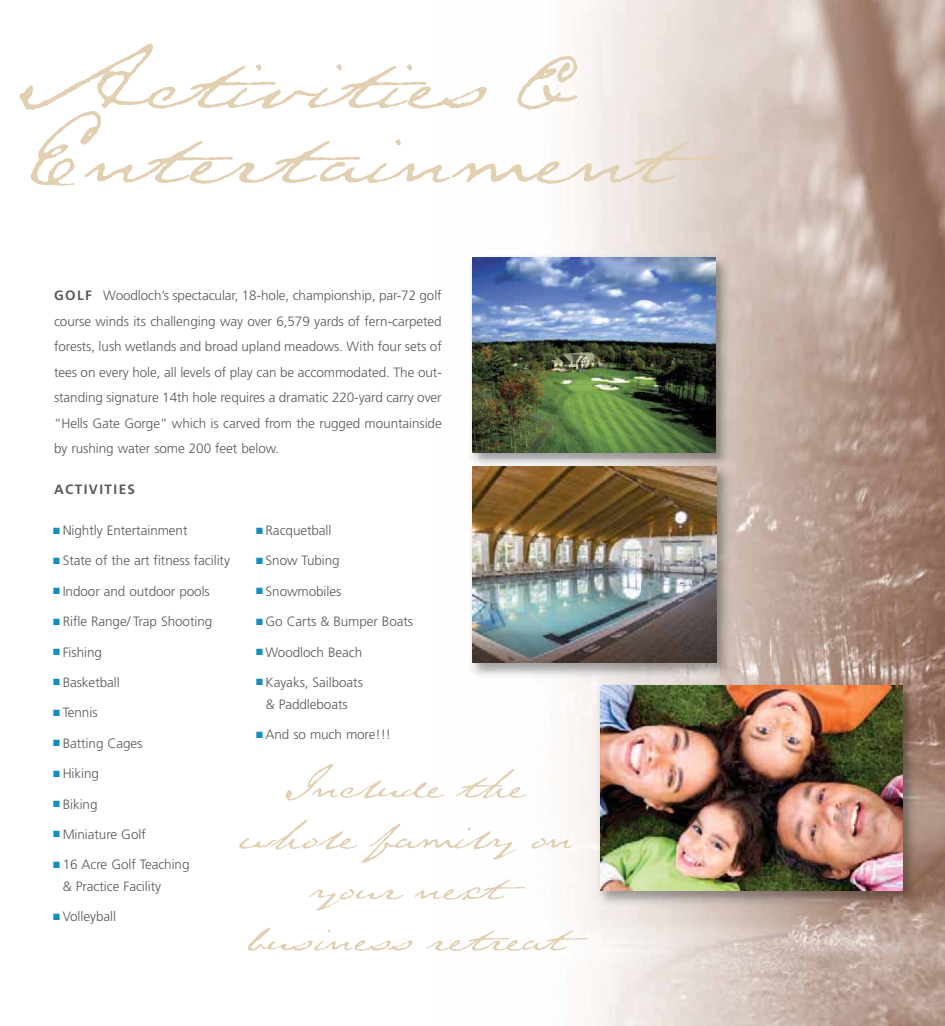
<style>
.page{position:relative;width:945px;height:1026px;background:#fff}
.page>*{position:absolute;margin:0;border:0;box-sizing:border-box;transform-origin:0 0}
.t1{font:112.5px "Texas Hero";color:#e2d0b3}
.t2{font:54px/51px "Texas Hero";letter-spacing:-.02em;color:#e2d0b3;text-align:center}
.t3{font:300 13.5px/25.5px "Frutiger";letter-spacing:-.005em;color:#58595b;text-align:justify}
.t4{font:700 13.5px "Frutiger";letter-spacing:.105em;color:#58595b}
.s1{font-weight:700}
.s2{color:#158ec1}
</style>
<div class="page">
<img style="left:567px;top:0;width:378px;height:1026px">
<img style="left:471px;top:251px;width:263px;height:209px">
<img style="left:472px;top:258px;width:243px;height:195px">
<img style="left:471px;top:460px;width:265px;height:222px">
<img style="left:472px;top:467px;width:244px;height:195px">
<img style="left:594px;top:679px;width:328px;height:231px">
<img style="left:594px;top:679px;width:142px;height:3px">
<img style="left:601px;top:685px;width:301px;height:205px">
<h1 class="t1" style="left:27px;top:0;width:552px">Activities &amp;</h1>
<h1 class="t1" style="left:27px;top:76px;width:648px">Entertainment</h1>
<p class="t3" style="left:54px;top:284px;width:389px"><span class="s1">GOLF</span> Woodloch’s spectacular, 18-hole, championship, par-72 golf course winds its challenging way over 6,579 yards of fern-carpeted forests, lush wetlands and broad upland meadows. With four sets of tees on every hole, all levels of play can be accommodated. The out&shy;standing signature 14th hole requires a dramatic 220-yard carry over “Hells Gate Gorge” which is carved from the rugged mountainside by rushing water some 200 feet below.</p>
<p class="t4" style="left:54px;top:483px;width:83px">ACTIVITIES</p>
<p class="t3" style="left:53px;top:519px;width:136px"><span class="s2">■</span> Nightly Entertainment</p>
<p class="t3" style="left:53px;top:549px;width:178px"><span class="s2">■</span> State of the art fitness facility</p>
<p class="t3" style="left:53px;top:579px;width:158px"><span class="s2">■</span> Indoor and outdoor pools</p>
<p class="t3" style="left:53px;top:610px;width:161px"><span class="s2">■</span> Rifle Range/ Trap Shooting</p>
<p class="t3" style="left:53px;top:640px;width:50px"><span class="s2">■</span> Fishing</p>
<p class="t3" style="left:53px;top:671px;width:68px"><span class="s2">■</span> Basketball</p>
<p class="t3" style="left:53px;top:701px;width:46px"><span class="s2">■</span> Tennis</p>
<p class="t3" style="left:53px;top:731px;width:91px"><span class="s2">■</span> Batting Cages</p>
<p class="t3" style="left:53px;top:762px;width:47px"><span class="s2">■</span> Hiking</p>
<p class="t3" style="left:53px;top:792px;width:46px"><span class="s2">■</span> Biking</p>
<p class="t3" style="left:53px;top:823px;width:94px"><span class="s2">■</span> Miniature Golf</p>
<p class="t3" style="left:63px;top:855px;width:128px;line-height:21.8px;text-indent:-10px"><span class="s2">■</span> 16 Acre Golf Teaching &amp; Practice Facility</p>
<p class="t3" style="left:53px;top:905px;width:64px"><span class="s2">■</span> Volleyball</p>
<p class="t3" style="left:256px;top:519px;width:77px"><span class="s2">■</span> Racquetball</p>
<p class="t3" style="left:256px;top:549px;width:85px"><span class="s2">■</span> Snow Tubing</p>
<p class="t3" style="left:256px;top:579px;width:87px"><span class="s2">■</span> Snowmobiles</p>
<p class="t3" style="left:256px;top:610px;width:159px"><span class="s2">■</span> Go Carts &amp; Bumper Boats</p>
<p class="t3" style="left:256px;top:640px;width:108px"><span class="s2">■</span> Woodloch Beach</p>
<p class="t3" style="left:256px;top:672px;width:108px;line-height:21.8px;text-align:center"><span class="s2">■</span> Kayaks, Sailboats &amp; Paddleboats</p>
<p class="t3" style="left:256px;top:723px;width:136px"><span class="s2">■</span> And so much more!!!</p>
<h2 class="t2" style="left:238px;top:752px;width:337px">Include the whole family on your next business retreat</h2>
</div>
